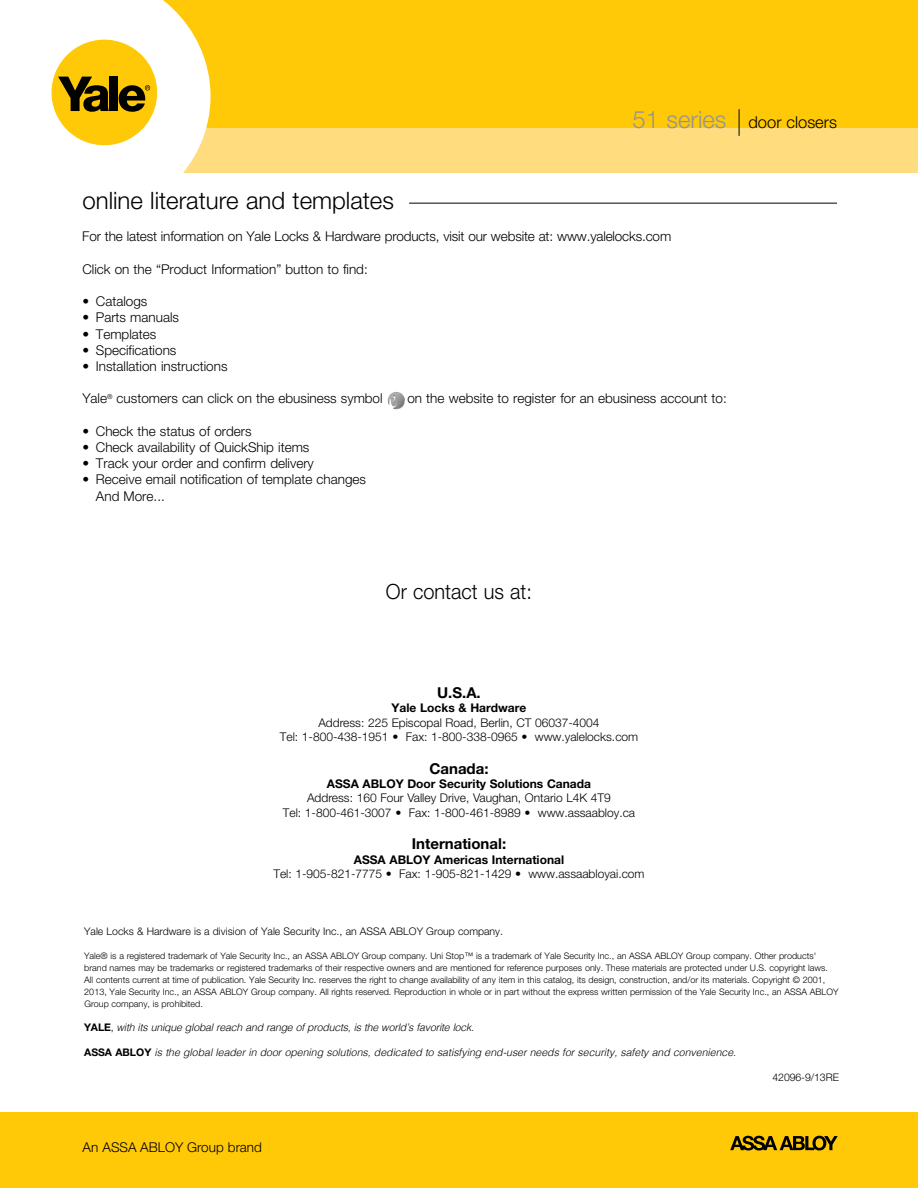
<style>
.page{position:relative;width:918px;height:1188px;background:#fff}
.page>*{position:absolute;margin:0;border:0;box-sizing:border-box;transform-origin:0 0}
.t1{font:300 24px "Helvetica Neue";color:#000}
.t2{font:300 21px "Helvetica Neue";color:#000;scale:.95 1}
.t3{font:300 16.5px "Helvetica Neue";color:#000}
.t4{font:700 15px "Helvetica Neue";color:#000}
.t5{font:300 13.5px/16.2px "Helvetica Neue";color:#000}
.t6{font:300 12px/14.4px "Helvetica Neue";color:#000;text-align:center}
.t7{font:700 12px "Helvetica Neue";color:#000}
.t8{font:italic 300 10.5px "Helvetica";color:#000}
.t9{font:300 10.5px "Helvetica Neue";color:#000}
.t10{font:300 9px/12px "Helvetica Neue";color:#000}
.s1{font-size:24px;color:#939598}
.s2{font-family:"Helvetica Neue";font-weight:700;font-style:normal}
.s3{font-family:"Helvetica Neue";font-style:normal}
</style>
<div class="page">
<div style="left:136px;top:0;width:782px;height:136px;background:#ffc907"></div>
<div style="left:123px;top:128px;width:795px;height:44px;background:#ffdc7e"></div>
<svg style="left:51px;top:0;width:160px;height:173px;fill:#fff"></svg>
<div style="left:52px;top:40px;width:105px;height:105px;background:#ffc907;border-radius:50%"></div>
<svg style="left:58px;top:77px;width:51px;height:35px"></svg>
<div style="left:110px;top:77px;width:8px;height:34px;background:#000"></div>
<svg style="left:119px;top:85px;width:31px;height:27px"></svg>
<div style="left:0;top:1112px;width:918px;height:76px;background:#ffc907"></div>
<svg style="left:739px;top:109px;width:1px;height:27px"></svg>
<hr style="left:409px;top:203px;width:428px;height:1px;background:#000">
<svg style="left:730px;top:1136px;width:108px;height:15px"></svg>
<img style="left:387px;top:392px;width:18px;height:18px">
<h1 class="t1" style="left:82px;top:186px;width:313px">online literature and templates</h1>
<h3 class="t3" style="left:632px;top:112px;width:206px"><span class="s1">51 series</span> door closers</h3>
<h3 class="t5" style="left:82px;top:228px;width:590px">For the latest information on Yale Locks &amp; Hardware products, visit our website at: www.yalelocks.com</h3>
<h3 class="t5" style="left:82px;top:261px;width:287px">Click on the “Product Information” button to find:</h3>
<h3 class="t5" style="left:82px;top:293px;width:67px">• Catalogs</h3>
<h3 class="t5" style="left:82px;top:309px;width:98px">• Parts manuals</h3>
<h3 class="t5" style="left:82px;top:325px;width:76px">• Templates</h3>
<h3 class="t5" style="left:82px;top:342px;width:96px">• Specifications</h3>
<h3 class="t5" style="left:82px;top:358px;width:147px">• Installation instructions</h3>
<h3 class="t5" style="left:82px;top:390px;width:302px">Yale<sup>®</sup> customers can click on the ebusiness symbol</h3>
<h3 class="t5" style="left:407px;top:390px;width:321px">on the website to register for an ebusiness account to:</h3>
<h3 class="t5" style="left:82px;top:423px;width:171px">• Check the status of orders</h3>
<h3 class="t5" style="left:82px;top:439px;width:229px">• Check availability of QuickShip items</h3>
<h3 class="t5" style="left:82px;top:455px;width:233px">• Track your order and confirm delivery</h3>
<h3 class="t5" style="left:96px;top:471px;width:272px;text-indent:-14px">• Receive email notification of template changes<br>And More...</h3>
<h2 class="t2" style="left:386px;top:579px;width:155px">Or contact us at:</h2>
<h3 class="t4" style="left:437px;top:683px;width:45px">U.S.A.</h3>
<h3 class="t7" style="left:392px;top:701px;width:136px">Yale Locks &amp; Hardware</h3>
<h3 class="t6" style="left:280px;top:715px;width:360px">Address: 225 Episcopal Road, Berlin, CT 06037-4004<br>Tel: 1-800-438-1951 • Fax: 1-800-338-0965 • www.yalelocks.com</h3>
<h3 class="t4" style="left:429px;top:759px;width:61px">Canada:</h3>
<h3 class="t7" style="left:327px;top:776px;width:266px">ASSA ABLOY Door Security Solutions Canada</h3>
<h3 class="t6" style="left:283px;top:791px;width:354px">Address: 160 Four Valley Drive, Vaughan, Ontario L4K 4T9<br>Tel: 1-800-461-3007 • Fax: 1-800-461-8989 • www.assaabloy.ca</h3>
<h3 class="t4" style="left:412px;top:834px;width:96px">International:</h3>
<h3 class="t7" style="left:354px;top:852px;width:212px">ASSA ABLOY Americas International</h3>
<h3 class="t6" style="left:273px;top:866px;width:373px">Tel: 1-905-821-7775 • Fax: 1-905-821-1429 • www.assaabloyai.com</h3>
<p class="t9" style="left:84px;top:925px;width:420px">Yale Locks &amp; Hardware is a division of Yale Security Inc., an ASSA ABLOY Group company.</p>
<p class="t10" style="left:84px;top:950px;width:756px">Yale® is a registered trademark of Yale Security Inc., an ASSA ABLOY Group company. Uni Stop™ is a trademark of Yale Security Inc., an ASSA ABLOY Group company. Other products' brand names may be trademarks or registered trademarks of their respective owners and are mentioned for reference purposes only. These materials are protected under U.S. copyright laws.<br>All contents current at time of publication. Yale Security Inc. reserves the right to change availability of any item in this catalog, its design, construction, and/or its materials. Copyright © 2001, 2013, Yale Security Inc., an ASSA ABLOY Group company. All rights reserved. Reproduction in whole or in part without the express written permission of the Yale Security Inc., an ASSA ABLOY Group company, is prohibited.</p>
<p class="t8" style="left:84px;top:1021px;width:392px"><span class="s2">YALE</span><span class="s3">,</span> with its unique global reach and range of products, is the world’s favorite lock.</p>
<p class="t8" style="left:84px;top:1046px;width:653px"><span class="s2">ASSA ABLOY</span> is the global leader in door opening solutions, dedicated to satisfying end-user needs for security, safety and convenience.</p>
<p class="t9" style="left:773px;top:1071px;width:68px">42096-9/13RE</p>
<h3 class="t5" style="left:83px;top:1139px;width:181px">An ASSA ABLOY Group brand</h3>
</div>
